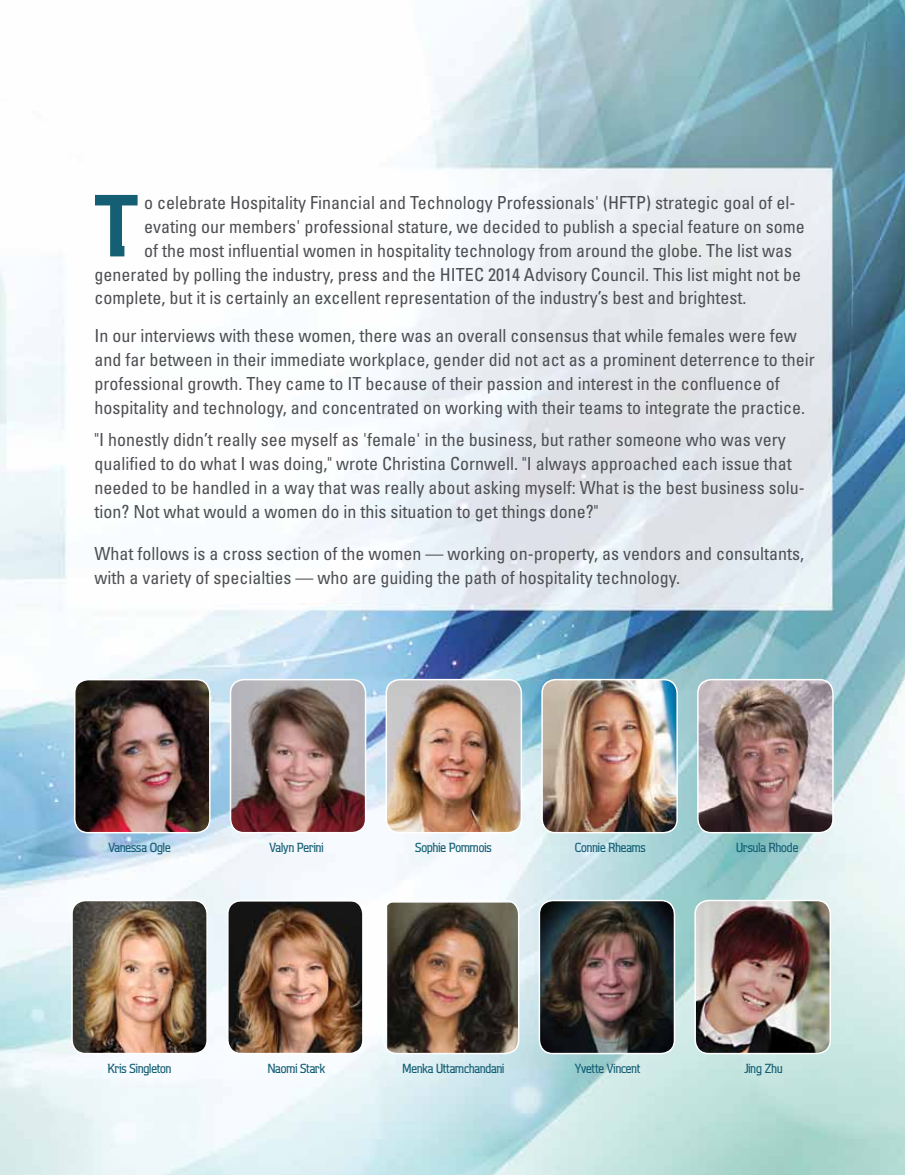
<style>
.page{position:relative;width:905px;height:1175px;background:#fff}
.page>*{position:absolute;margin:0;border:0;box-sizing:border-box;transform-origin:0 0}
.t1{font:700 90px "Aquarius";color:#155f74}
.t2{font:condensed 18px/23.9px "Univers";color:#4e4f53}
.t3{font:500 13.5px "Aquarius";color:#155f74}
</style>
<div class="page">
<img style="left:0;top:0;width:904px;height:1174px">
<img style="left:75px;top:679px;width:135px;height:153px">
<div style="left:74px;top:679px;width:136px;height:154px;border:2px solid #fff;border-radius:14px"></div>
<img style="left:230px;top:679px;width:135px;height:153px">
<div style="left:230px;top:679px;width:136px;height:154px;border:2px solid #fff;border-radius:14px"></div>
<img style="left:386px;top:679px;width:135px;height:153px">
<div style="left:385px;top:679px;width:137px;height:154px;border:2px solid #fff;border-radius:14px"></div>
<img style="left:542px;top:680px;width:135px;height:152px">
<div style="left:541px;top:679px;width:137px;height:154px;border:2px solid #fff;border-radius:14px"></div>
<img style="left:698px;top:679px;width:134px;height:153px">
<div style="left:697px;top:679px;width:136px;height:154px;border:2px solid #fff;border-radius:14px"></div>
<img style="left:72px;top:900px;width:135px;height:153px">
<div style="left:71px;top:899px;width:137px;height:155px;border:2px solid #fff;border-radius:14px"></div>
<img style="left:228px;top:901px;width:135px;height:152px">
<div style="left:227px;top:899px;width:136px;height:155px;border:2px solid #fff;border-radius:14px"></div>
<img style="left:387px;top:902px;width:131px;height:151px">
<div style="left:383px;top:899px;width:136px;height:155px;border:2px solid #fff;border-radius:14px"></div>
<img style="left:539px;top:900px;width:135px;height:153px">
<div style="left:538px;top:899px;width:137px;height:155px;border:2px solid #fff;border-radius:14px"></div>
<img style="left:695px;top:900px;width:135px;height:153px">
<div style="left:694px;top:899px;width:137px;height:155px;border:2px solid #fff;border-radius:14px"></div>
<h1 class="t1" style="left:94px;top:177px;width:47px">T</h1>
<p class="t2" style="left:144px;top:190px;width:652px">o celebrate Hospitality Financial and Technology Professionals' (HFTP) strategic goal of el-</p>
<p class="t2" style="left:144px;top:214px;width:662px">evating our members' professional stature, we decided to publish a special feature on some</p>
<p class="t2" style="left:144px;top:238px;width:649px">of the most influential women in hospitality technology from around the globe. The list was</p>
<p class="t2" style="left:94px;top:262px;width:708px">generated by polling the industry, press and the HITEC 2014 Advisory Council. This list might not be</p>
<p class="t2" style="left:94px;top:286px;width:653px">complete, but it is certainly an excellent representation of the industry’s best and brightest.</p>
<p class="t2" style="left:94px;top:323px;width:721px">In our interviews with these women, there was an overall consensus that while females were few and far between in their immediate workplace, gender did not act as a prominent deterrence to their professional growth. They came to IT because of their passion and interest in the confluence of hospitality and technology, and concentrated on working with their teams to integrate the practice.</p>
<p class="t2" style="left:94px;top:428px;width:711px">"I honestly didn’t really see myself as 'female' in the business, but rather someone who was very qualified to do what I was doing," wrote Christina Cornwell. "I always approached each issue that needed to be handled in a way that was really about asking myself: What is the best business solu&shy;tion? Not what would a women do in this situation to get things done?"</p>
<p class="t2" style="left:94px;top:541px;width:711px">What follows is a cross section of the women — working on-property, as vendors and consultants, with a variety of specialties — who are guiding the path of hospitality technology.</p>
<p class="t3" style="left:108px;top:839px;width:64px">Vanessa Ogle</p>
<p class="t3" style="left:269px;top:839px;width:55px">Valyn Perini</p>
<p class="t3" style="left:415px;top:839px;width:78px">Sophie Pommois</p>
<p class="t3" style="left:575px;top:839px;width:72px">Connie Rheams</p>
<p class="t3" style="left:736px;top:839px;width:64px">Ursula Rhode</p>
<p class="t3" style="left:108px;top:1061px;width:65px">Kris Singleton</p>
<p class="t3" style="left:268px;top:1061px;width:59px">Naomi Stark</p>
<p class="t3" style="left:402px;top:1061px;width:103px">Menka Uttamchandani</p>
<p class="t3" style="left:575px;top:1061px;width:67px">Yvette Vincent</p>
<p class="t3" style="left:744px;top:1061px;width:40px">Jing Zhu</p>
</div>
